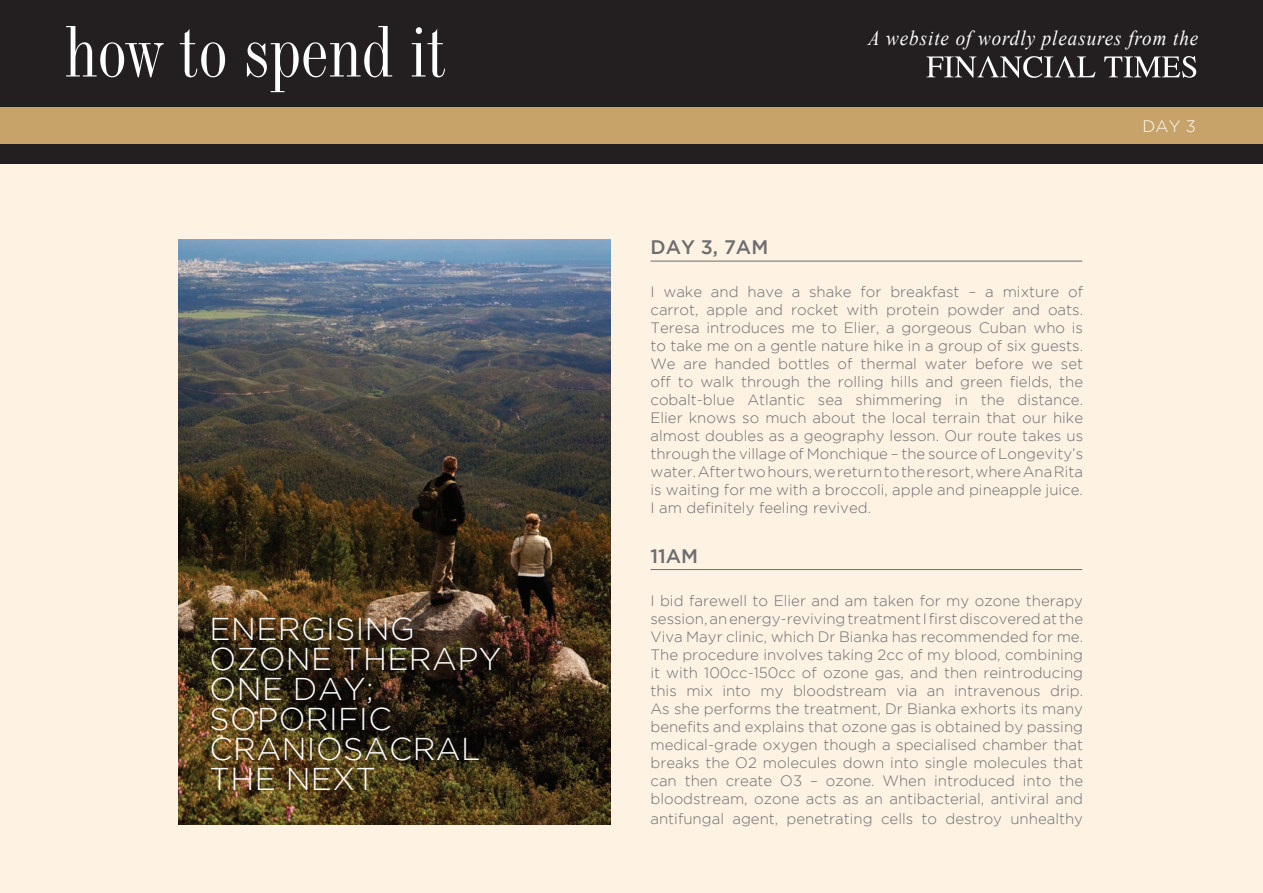
<style>
.page{position:relative;width:1263px;height:893px;background:#fef2e3}
.page>*{position:absolute;margin:0;border:0;box-sizing:border-box;transform-origin:0 0}
.t1{font:71.1px "Industrial 736 BT";color:#fff;scale:.91 1}
.t2{font:300 31.5px/30px "Gotham";letter-spacing:.015em;color:#fff}
.t3{font:italic 21px "Times New Roman";letter-spacing:.05em;color:#fff;scale:.91 1}
.t4{font:500 19.5px "Gotham";color:#6c6d70}
.t5{font:300 16.5px "Gotham";color:#fff}
.t6{font:300 15px/18px "Gotham";color:#6c6d70;text-align:justify}
</style>
<div class="page">
<div style="left:0;top:0;width:1263px;height:163px;background:#231f20"></div>
<div style="left:0;top:107px;width:1263px;height:37px;background:#c7a369"></div>
<svg style="left:926px;top:56px;width:270px;height:22px"></svg>
<hr style="left:650px;top:261px;width:432px;height:1px;background:#6c6d70">
<hr style="left:650px;top:569px;width:432px;height:1px;background:#6c6d70">
<img style="left:179px;top:240px;width:432px;height:585px">
<h1 class="t1" style="left:65px;top:7px;width:421px">how to spend it</h1>
<h3 class="t3" style="left:868px;top:23px;width:364px">A website of wordly pleasures from the</h3>
<h2 class="t2" style="left:209px;top:613px;width:293px">energising ozone th erapy one day; soporific<br>Craniosacral th e next</h2>
<h3 class="t4" style="left:650px;top:236px;width:119px">DAY 3, 7AM</h3>
<p class="t6" style="left:650px;top:283px;width:434px">I wake and have a shake for breakfast – a mixture of carrot, apple and rocket with protein powder and oats.<br>Teresa introduces me to Elier, a gorgeous Cuban who is to take me on a gentle nature hike in a group of six guests.<br>We are handed bottles of thermal water before we set off to walk through the rolling hills and green fields, the cobalt-blue Atlantic sea shimmering in the distance.<br>Elier knows so much about the local terrain that our hike almost doubles as a geography lesson. Our route takes us through the village of Monchique – the source of Longevity’s water. After two hours, we return to the resort, where Ana Rita is waiting for me with a broccoli, apple and pineapple juice.<br>I am definitely feeling revived.</p>
<h3 class="t4" style="left:650px;top:545px;width:49px">11AM</h3>
<p class="t6" style="left:650px;top:591px;width:434px">I bid farewell to Elier and am taken for my ozone therapy session, an energy-reviving treatment I first discovered at the Viva Mayr clinic, which Dr Bianka has recommended for me.<br>The procedure involves taking 2cc of my blood, combining it with 100cc-150cc of ozone gas, and then reintroducing this mix into my bloodstream via an intravenous drip.<br>As she performs the treatment, Dr Bianka exhorts its many benefits and explains that ozone gas is obtained by passing medical-grade oxygen though a specialised chamber that breaks the O2 molecules down into single molecules that can then create O3 – ozone. When introduced into the bloodstream, ozone acts as an antibacterial, antiviral and</p>
<p class="t6" style="left:650px;top:810px;width:434px">antifungal agent, penetrating cells to destroy unhealthy</p>
<p class="t5" style="left:1142px;top:117px;width:55px">DAY 3</p>
</div>
